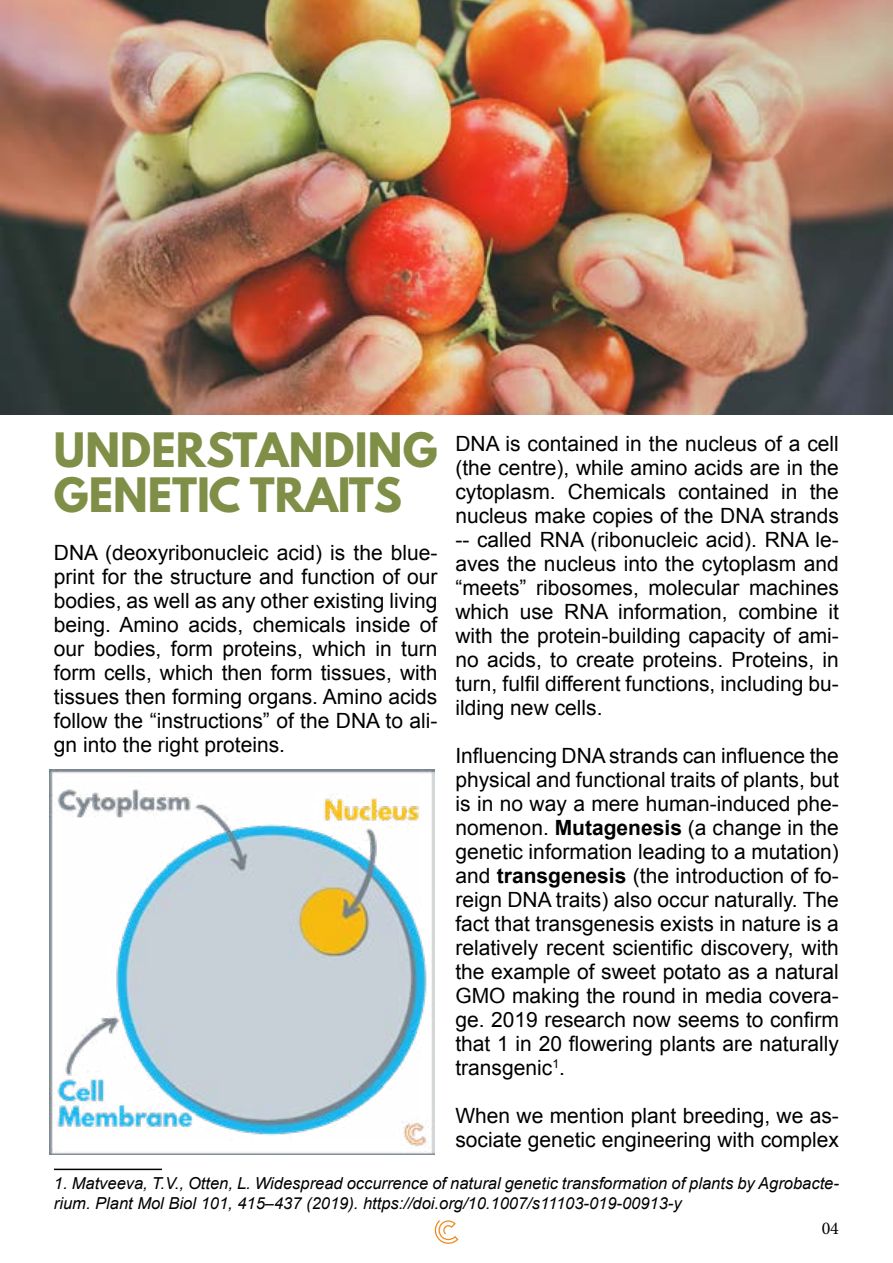
<style>
.page{position:relative;width:893px;height:1263px;background:#fff}
.page>*{position:absolute;margin:0;border:0;box-sizing:border-box;transform-origin:0 0}
.t1{font:700 42px/45px "League Spartan";color:#808f47}
.t2{font:21px/24px "Arial";color:#000;text-align:justify}
.t3{font:18px "Minion Pro";color:#000}
.t4{font:italic 16.5px/19.8px "Arial";color:#000}
.s1{color:#fff}
.s2{font-weight:700}
</style>
<div class="page">
<img style="left:0;top:0;width:893px;height:415px">
<hr style="left:54px;top:1168px;width:108px;height:2px;background:#000">
<svg style="left:435px;top:1220px;width:23px;height:24px"></svg>
<img style="left:50px;top:770px;width:385px;height:384px">
<h1 class="t1" style="left:54px;top:427px;width:385px">UNDERSTANDING<br>GENETIC TRAITS<span class="s1">S</span></h1>
<p class="t2" style="left:54px;top:541px;width:385px">DNA (deoxyribonucleic acid) is the blue&shy;print for the structure and function of our bodies, as well as any other existing living being. Amino acids, chemicals inside of our bodies, form proteins, which in turn form cells, which then form tissues, with tissues then forming organs. Amino acids follow the “instructions” of the DNA to ali&shy;gn into the right proteins.</p>
<p class="t2" style="left:455px;top:432px;width:385px">DNA is contained in the nucleus of a cell (the centre), while amino acids are in the cytoplasm. Chemicals contained in the nucleus make copies of the DNA strands -- called RNA (ribonucleic acid). RNA le&shy;aves the nucleus into the cytoplasm and “meets” ribosomes, molecular machines which use RNA information, combine it with the protein-building capacity of ami&shy;no acids, to create proteins. Proteins, in turn, fulfil different functions, including bu&shy;ilding new cells.</p>
<p class="t2" style="left:455px;top:744px;width:385px">Influencing DNA strands can influence the physical and functional traits of plants, but is in no way a mere human-induced phe&shy;nomenon. <span class="s2">Mutagenesis</span> (a change in the genetic information leading to a mutation) and <span class="s2">transgenesis</span> (the introduction of fo&shy;reign DNA traits) also occur naturally. The fact that transgenesis exists in nature is a relatively recent scientific discovery, with the example of sweet potato as a natural GMO making the round in media covera&shy;ge. 2019 research now seems to confirm that 1 in 20 flowering plants are naturally transgenic<sup>1</sup>.</p>
<p class="t2" style="left:455px;top:1104px;width:385px">When we mention plant breeding, we as&shy;sociate genetic engineering with complex</p>
<p class="t4" style="left:54px;top:1174px;width:786px">1. Matveeva, T.V., Otten, L. Widespread occurrence of natural genetic transformation of plants by Agrobacte&shy;rium. Plant Mol Biol 101, 415–437 (2019). https://doi.org/10.1007/s11103-019-00913-y</p>
<p class="t3" style="left:822px;top:1216px;width:19px">04</p>
</div>
